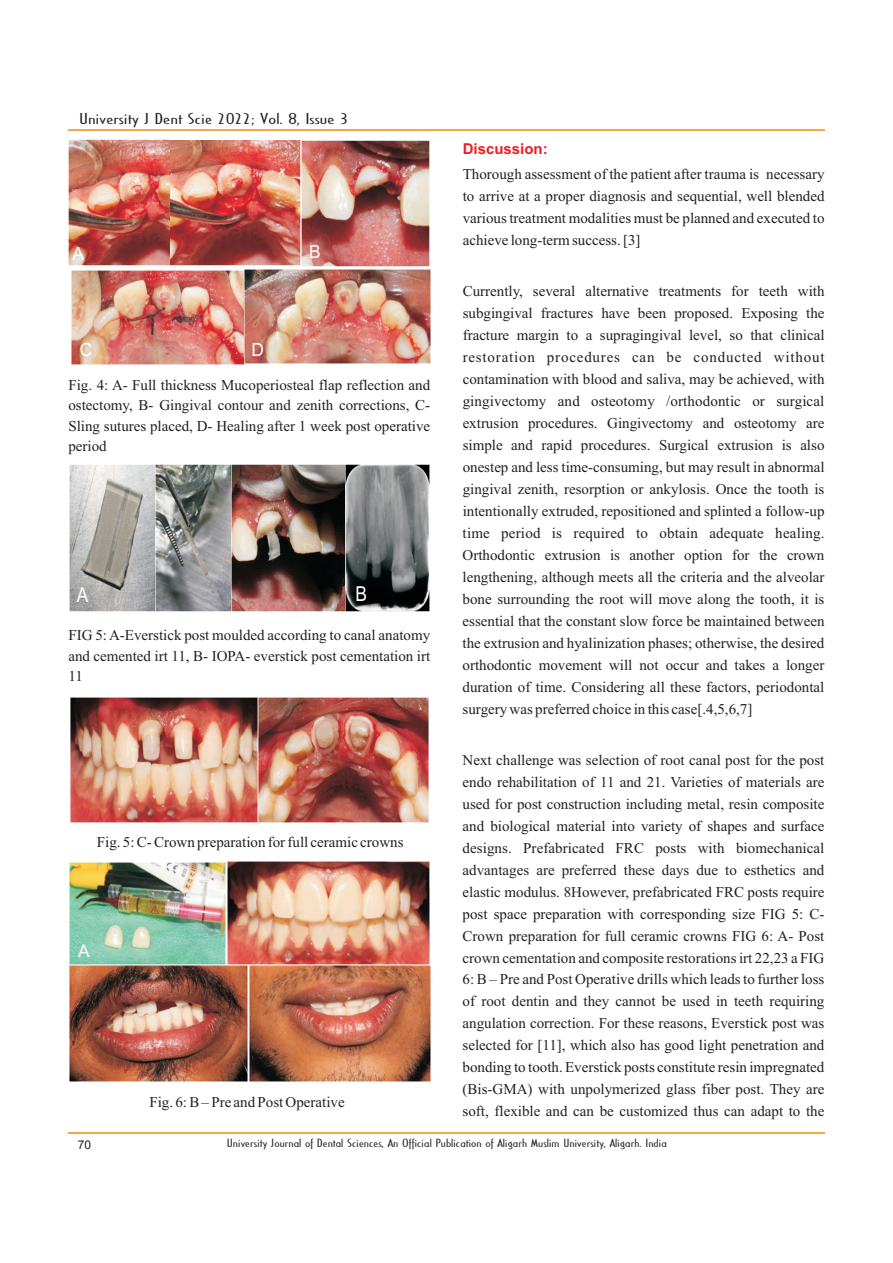
<style>
.page{position:relative;width:893px;height:1263px;background:#fff}
.page>*{position:absolute;margin:0;border:0;box-sizing:border-box;transform-origin:0 0}
.t1{font:20.55px "Arial";color:#fff;scale:.84 1}
.t2{font:18.15px "Arial";color:#fff;scale:.96 1}
.t3{font:17.4px "Arial";color:#fff}
.t4{font:15px/22px "Times New Roman";color:#231f20;text-align:justify}
.t5{font:15px "Cassandra";color:#231f20;scale:1.66 1}
.t6{font:700 15px "Arial";color:#ee1d23}
.t7{font:12px "Arial";color:#231f20}
.t8{font:11.25px "Cassandra";color:#231f20;scale:1.51 1}
</style>
<div class="page">
<img style="left:69px;top:861px;width:361px;height:104px">
<img style="left:69px;top:965px;width:178px;height:116px">
<img style="left:249px;top:965px;width:181px;height:116px">
<img style="left:70px;top:698px;width:359px;height:125px">
<img style="left:70px;top:465px;width:360px;height:147px">
<hr style="left:68px;top:130px;width:756px;height:1px;background:#f9a64a">
<hr style="left:68px;top:1132px;width:756px;height:1px;background:#f9a64a">
<img style="left:68px;top:139px;width:362px;height:128px">
<img style="left:72px;top:270px;width:359px;height:94px">
<p class="t5" style="left:79px;top:112px;width:163px">University J Dent Scie 2022; Vol. 8, Issue 3</p>
<p class="t2" style="left:72px;top:247px;width:14px">A</p>
<p class="t2" style="left:309px;top:245px;width:14px">B</p>
<p class="t2" style="left:80px;top:342px;width:15px">C</p>
<p class="t2" style="left:251px;top:342px;width:15px">D</p>
<p class="t4" style="left:68px;top:376px;width:363px;line-height:20.4px">Fig. 4: A- Full thickness Mucoperiosteal flap reflection and ostectomy, B- Gingival contour and zenith corrections, C-Sling sutures placed, D- Healing after 1 week post operative period</p>
<h1 class="t1" style="left:77px;top:587px;width:15px">A</h1>
<h1 class="t1" style="left:356px;top:586px;width:15px">B</h1>
<p class="t4" style="left:68px;top:626px;width:363px;line-height:20.4px">FIG 5: A-Everstick post moulded according to canal anatomy and cemented irt 11, B- IOPA- everstick post cementation irt 11</p>
<p class="t4" style="left:97px;top:832px;width:308px">Fig. 5: C- Crown preparation for full ceramic crowns</p>
<p class="t3" style="left:78px;top:944px;width:13px">A</p>
<p class="t4" style="left:149px;top:1092px;width:197px">Fig. 6: B – Pre and Post Operative</p>
<p class="t6" style="left:463px;top:143px;width:87px">Discussion:</p>
<p class="t4" style="left:463px;top:164px;width:363px">Thorough assessment of the patient after trauma is necessary to arrive at a proper diagnosis and sequential, well blended various treatment modalities must be planned and executed to achieve long-term success. [3]</p>
<p class="t4" style="left:463px;top:281px;width:363px">Currently, several alternative treatments for teeth with subgingival fractures have been proposed. Exposing the fracture margin to a supragingival level, so that clinical restoration procedures can be conducted without contamination with blood and saliva, may be achieved, with gingivectomy and osteotomy /orthodontic or surgical extrusion procedures. Gingivectomy and osteotomy are simple and rapid procedures. Surgical extrusion is also onestep and less time-consuming, but may result in abnormal gingival zenith, resorption or ankylosis. Once the tooth is intentionally extruded, repositioned and splinted a follow-up time period is required to obtain adequate healing.<br>Orthodontic extrusion is another option for the crown lengthening, although meets all the criteria and the alveolar bone surrounding the root will move along the tooth, it is essential that the constant slow force be maintained between the extrusion and hyalinization phases; otherwise, the desired orthodontic movement will not occur and takes a longer duration of time. Considering all these factors, periodontal surgery was preferred choice in this case[.4,5,6,7]</p>
<p class="t4" style="left:463px;top:751px;width:363px">Next challenge was selection of root canal post for the post endo rehabilitation of 11 and 21. Varieties of materials are used for post construction including metal, resin composite and biological material into variety of shapes and surface designs. Prefabricated FRC posts with biomechanical advantages are preferred these days due to esthetics and elastic modulus. 8However, prefabricated FRC posts require post space preparation with corresponding size FIG 5: C-Crown preparation for full ceramic crowns FIG 6: A- Post crown cementation and composite restorations irt 22,23 a FIG 6: B – Pre and Post Operative drills which leads to further loss of root dentin and they cannot be used in teeth requiring angulation correction. For these reasons, Everstick post was selected for [11], which also has good light penetration and bonding to tooth. Everstick posts constitute resin impregnated (Bis-GMA) with unpolymerized glass fiber post. They are soft, flexible and can be customized thus can adapt to the</p>
<p class="t7" style="left:78px;top:1140px;width:15px">70</p>
<p class="t8" style="left:227px;top:1138px;width:293px">University Journal of Dental Sciences, An Official Publication of Aligarh Muslim University, Aligarh. India</p>
</div>
